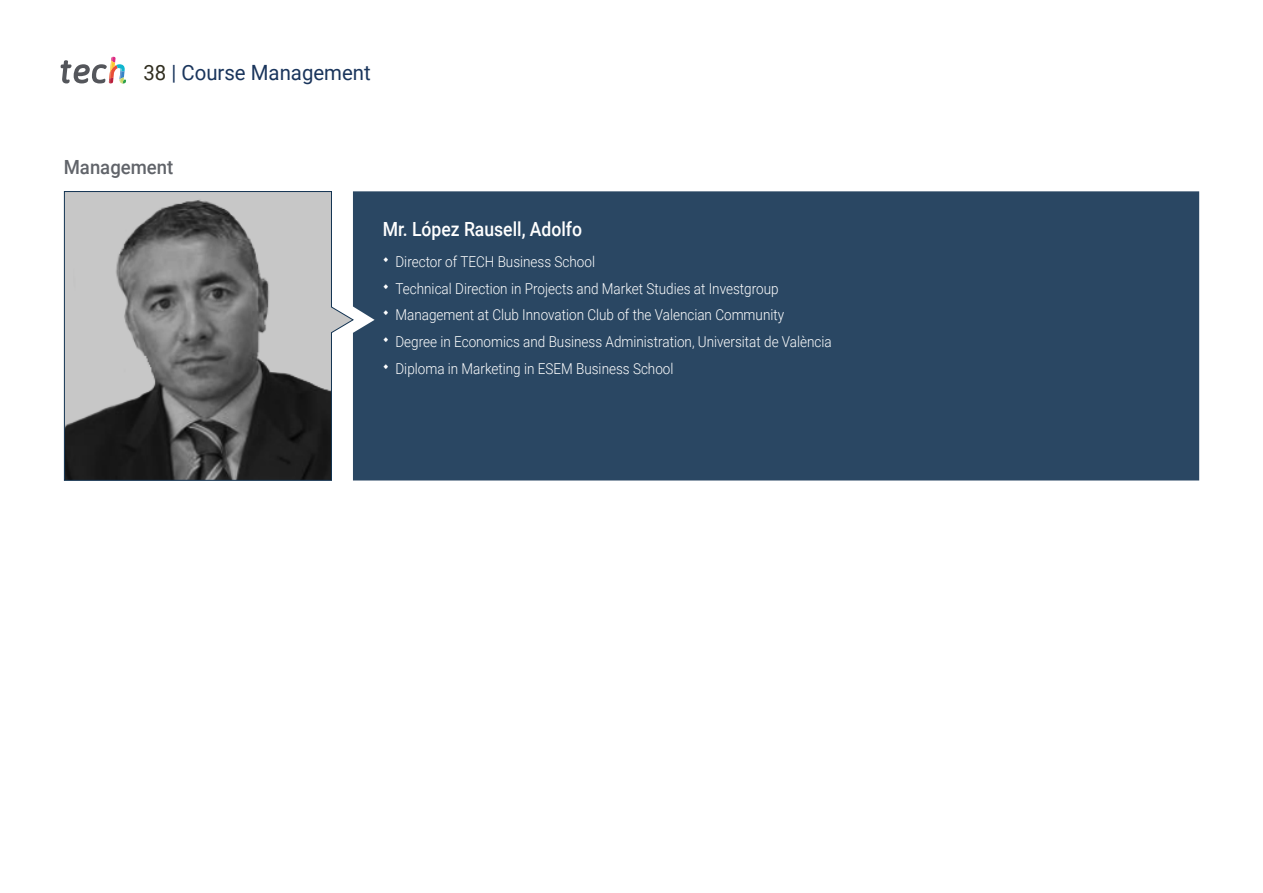
<style>
.page{position:relative;width:1263px;height:893px;background:#fff}
.page>*{position:absolute;margin:0;border:0;box-sizing:border-box;transform-origin:0 0}
.t1{font:21px "Roboto";color:#1a355c}
.t2{font:500 19.5px "Roboto";color:#fff;scale:.9 1}
.t3{font:500 19.5px "Roboto";color:#61646a;scale:.95 1}
.t4{font:300 15px/26.7px "Roboto";color:#fff;scale:.9 1}
.s1{color:#312e20}
</style>
<div class="page">
<svg style="left:61px;top:57px;width:65px;height:27px"></svg>
<div style="left:354px;top:191px;width:845px;height:289px;background:#2a4763"></div>
<svg style="left:64px;top:191px;width:290px;height:290px;background:#858586"></svg>
<svg style="left:384px;top:257px;width:4px;height:5px"></svg>
<svg style="left:384px;top:284px;width:4px;height:5px"></svg>
<svg style="left:384px;top:310px;width:4px;height:5px"></svg>
<svg style="left:384px;top:337px;width:4px;height:5px"></svg>
<svg style="left:384px;top:364px;width:4px;height:5px"></svg>
<h1 class="t1" style="left:144px;top:57px;width:229px"><span class="s1">38</span> | Course Management</h1>
<h2 class="t3" style="left:64px;top:154px;width:117px">Management</h2>
<h2 class="t2" style="left:383px;top:215px;width:223px">Mr. López Rausell, Adolfo</h2>
<p class="t4" style="left:395px;top:247px;width:486px">Director of TECH Business School<br>Technical Direction in Projects and Market Studies at Investgroup Management at Club Innovation Club of the Valencian Community<br>Degree in Economics and Business Administration, Universitat de València Diploma in Marketing in ESEM Business School</p>
</div>
